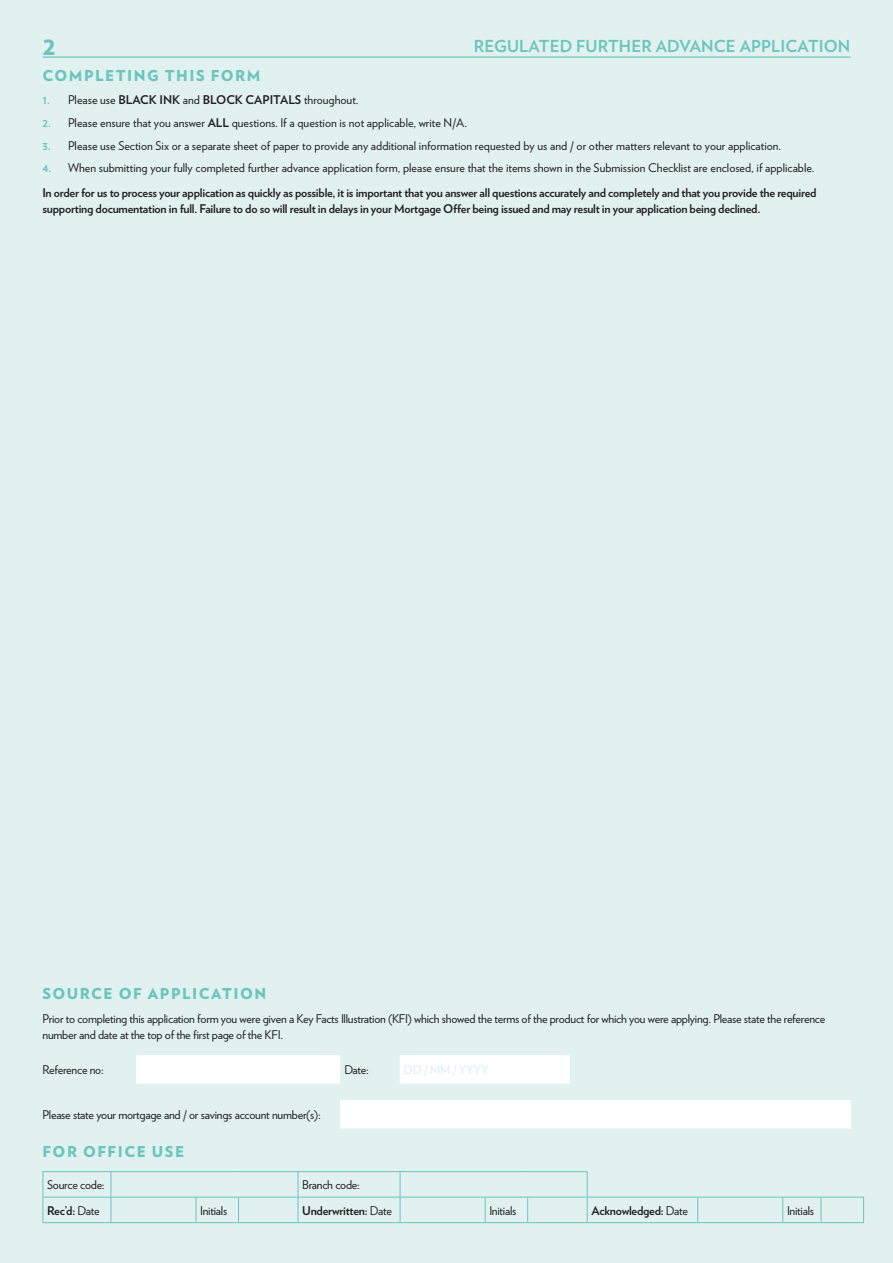
<style>
.page{position:relative;width:893px;height:1263px;background:#e0f1ef}
.page>*{position:absolute;margin:0;border:0;box-sizing:border-box;transform-origin:0 0}
.FBS_PAGE_No{font:900 21px "Verlag";color:#6bc5bd}
.t1{font:700 16.5px "Verlag";letter-spacing:.01em;color:#6bc5bd}
.FBS_FORM_SUBS{font:900 15px "Verlag";letter-spacing:.1em;color:#6bc5bd}
.FBS_FORM_LEGAL_TEXT{font:12px "Verlag";color:#231f20}
.FBS_FORM_STYLE{font:12px/16.2px "Verlag";letter-spacing:-.02em;color:#231f20}
.FBS_BOLD_BODY{font:700 12px/16.2px "Verlag";letter-spacing:-.02em;color:#231f20}
.FBS_FORM_STYLE-2{font:700 12px "Verlag";letter-spacing:-.02em;color:#231f20}
.FBS_TABLE_BODY{font:12px "Verlag";letter-spacing:-.02em;color:#d9eeec}
.s1{font-weight:700;color:#6bc5bd}
.s2{font-weight:700}
.s3{font-weight:400}
</style>
<div class="page">
<hr style="left:43px;top:56px;width:807px;height:2px;background:#6bc5bd">
<svg style="left:136px;top:1055px;width:434px;height:29px;background:#fafcfc"></svg>
<div style="left:340px;top:1099px;width:510px;height:30px;background:#fff"></div>
<hr style="left:340px;top:1099px;width:510px;height:1px;background:#e0f1ef">
<hr style="left:43px;top:1171px;width:68px;height:1px;background:#6bc5bd">
<hr style="left:111px;top:1171px;width:85px;height:1px;background:#6bc5bd">
<hr style="left:196px;top:1171px;width:42px;height:1px;background:#6bc5bd">
<hr style="left:238px;top:1171px;width:60px;height:1px;background:#6bc5bd">
<hr style="left:298px;top:1171px;width:102px;height:1px;background:#6bc5bd">
<hr style="left:400px;top:1171px;width:85px;height:1px;background:#6bc5bd">
<hr style="left:485px;top:1171px;width:43px;height:1px;background:#6bc5bd">
<hr style="left:528px;top:1171px;width:60px;height:1px;background:#6bc5bd">
<hr style="left:43px;top:1197px;width:68px;height:1px;background:#6bc5bd">
<svg style="left:43px;top:1172px;width:1px;height:50px"></svg>
<hr style="left:111px;top:1197px;width:85px;height:1px;background:#6bc5bd">
<svg style="left:111px;top:1172px;width:1px;height:50px"></svg>
<hr style="left:196px;top:1197px;width:42px;height:1px;background:#6bc5bd">
<svg style="left:196px;top:1197px;width:1px;height:25px"></svg>
<hr style="left:238px;top:1197px;width:60px;height:1px;background:#6bc5bd">
<svg style="left:238px;top:1197px;width:1px;height:25px"></svg>
<hr style="left:298px;top:1197px;width:102px;height:1px;background:#6bc5bd">
<svg style="left:298px;top:1172px;width:1px;height:50px"></svg>
<hr style="left:400px;top:1197px;width:85px;height:1px;background:#6bc5bd">
<svg style="left:400px;top:1172px;width:1px;height:50px"></svg>
<hr style="left:485px;top:1197px;width:43px;height:1px;background:#6bc5bd">
<svg style="left:485px;top:1197px;width:1px;height:25px"></svg>
<hr style="left:528px;top:1197px;width:59px;height:1px;background:#6bc5bd">
<svg style="left:527px;top:1197px;width:1px;height:25px"></svg>
<hr style="left:587px;top:1197px;width:111px;height:1px;background:#6bc5bd">
<svg style="left:587px;top:1172px;width:1px;height:50px"></svg>
<hr style="left:698px;top:1197px;width:85px;height:1px;background:#6bc5bd">
<svg style="left:697px;top:1197px;width:1px;height:25px"></svg>
<hr style="left:783px;top:1197px;width:38px;height:1px;background:#6bc5bd">
<svg style="left:782px;top:1197px;width:1px;height:25px"></svg>
<hr style="left:821px;top:1197px;width:43px;height:1px;background:#6bc5bd">
<svg style="left:821px;top:1197px;width:1px;height:25px"></svg>
<svg style="left:863px;top:1197px;width:1px;height:25px"></svg>
<hr style="left:43px;top:1222px;width:68px;height:1px;background:#6bc5bd">
<hr style="left:111px;top:1222px;width:85px;height:1px;background:#6bc5bd">
<hr style="left:196px;top:1222px;width:42px;height:1px;background:#6bc5bd">
<hr style="left:238px;top:1222px;width:60px;height:1px;background:#6bc5bd">
<hr style="left:298px;top:1222px;width:102px;height:1px;background:#6bc5bd">
<hr style="left:400px;top:1222px;width:85px;height:1px;background:#6bc5bd">
<hr style="left:485px;top:1222px;width:43px;height:1px;background:#6bc5bd">
<hr style="left:528px;top:1222px;width:59px;height:1px;background:#6bc5bd">
<hr style="left:587px;top:1222px;width:111px;height:1px;background:#6bc5bd">
<hr style="left:698px;top:1222px;width:85px;height:1px;background:#6bc5bd">
<hr style="left:783px;top:1222px;width:38px;height:1px;background:#6bc5bd">
<hr style="left:821px;top:1222px;width:43px;height:1px;background:#6bc5bd">
<p class="FBS_PAGE_No" style="left:43px;top:30px;width:14px">2</p>
<h2 class="t1" style="left:474px;top:33px;width:378px">REGULATED FURTHER ADVANCE APPLICATION</h2>
<p class="FBS_FORM_SUBS" style="left:43px;top:63px;width:219px">COMPLETING THIS FORM</p>
<p class="FBS_FORM_LEGAL_TEXT" style="left:43px;top:90px;width:318px"><span class="s1">1.</span> Please use <span class="s2">BLACK INK</span> and <span class="s2">BLOCK CAPITALS</span> throughout.</p>
<p class="FBS_FORM_LEGAL_TEXT" style="left:43px;top:113px;width:426px"><span class="s1">2.</span> Please ensure that you answer <span class="s2">ALL</span> questions. If a question is not applicable, write N/A.</p>
<p class="FBS_FORM_LEGAL_TEXT" style="left:43px;top:136px;width:740px"><span class="s1">3.</span> Please use Section Six or a separate sheet of paper to provide any additional information requested by us and / or other matters relevant to your application.</p>
<p class="FBS_FORM_LEGAL_TEXT" style="left:43px;top:159px;width:773px"><span class="s1">4.</span> When submitting your fully completed further advance application form, please ensure that the items shown in the Submission Checklist are enclosed, if applicable.</p>
<p class="FBS_BOLD_BODY" style="left:43px;top:184px;width:775px">In order for us to process your application as quickly as possible, it is important that you answer all questions accurately and completely and that you provide the required supporting documentation in full. Failure to do so will result in delays in your Mortgage Offer being issued and may result in your application being declined.</p>
<p class="FBS_FORM_SUBS" style="left:43px;top:981px;width:225px">SOURCE OF APPLICATION</p>
<p class="FBS_FORM_STYLE" style="left:43px;top:1010px;width:784px">Prior to completing this application form you were given a Key Facts Illustration (KFI) which showed the terms of the product for which you were applying. Please state the reference number and date at the top of the first page of the KFI.</p>
<p class="FBS_FORM_STYLE" style="left:43px;top:1061px;width:63px">Reference no:</p>
<p class="FBS_FORM_STYLE" style="left:344px;top:1061px;width:26px">Date:</p>
<p class="FBS_TABLE_BODY" style="left:404px;top:1061px;width:86px">DD / MM / YYYY</p>
<p class="FBS_FORM_STYLE" style="left:43px;top:1106px;width:280px">Please state your mortgage and / or savings account number(s):</p>
<p class="FBS_FORM_SUBS" style="left:43px;top:1139px;width:143px">FOR OFFICE USE</p>
<p class="FBS_FORM_STYLE" style="left:47px;top:1176px;width:59px">Source code:</p>
<p class="FBS_FORM_STYLE" style="left:302px;top:1176px;width:59px">Branch code:</p>
<p class="FBS_FORM_STYLE-2" style="left:47px;top:1201px;width:54px">Rec’d: <span class="s3">Date</span></p>
<p class="FBS_FORM_STYLE" style="left:200px;top:1202px;width:29px">Initials</p>
<p class="FBS_FORM_STYLE-2" style="left:302px;top:1201px;width:91px">Underwritten: <span class="s3">Date</span></p>
<p class="FBS_FORM_STYLE" style="left:489px;top:1202px;width:29px">Initials</p>
<p class="FBS_FORM_STYLE-2" style="left:591px;top:1201px;width:98px">Acknowledged: <span class="s3">Date</span></p>
<p class="FBS_FORM_STYLE" style="left:787px;top:1202px;width:29px">Initials</p>
</div>
